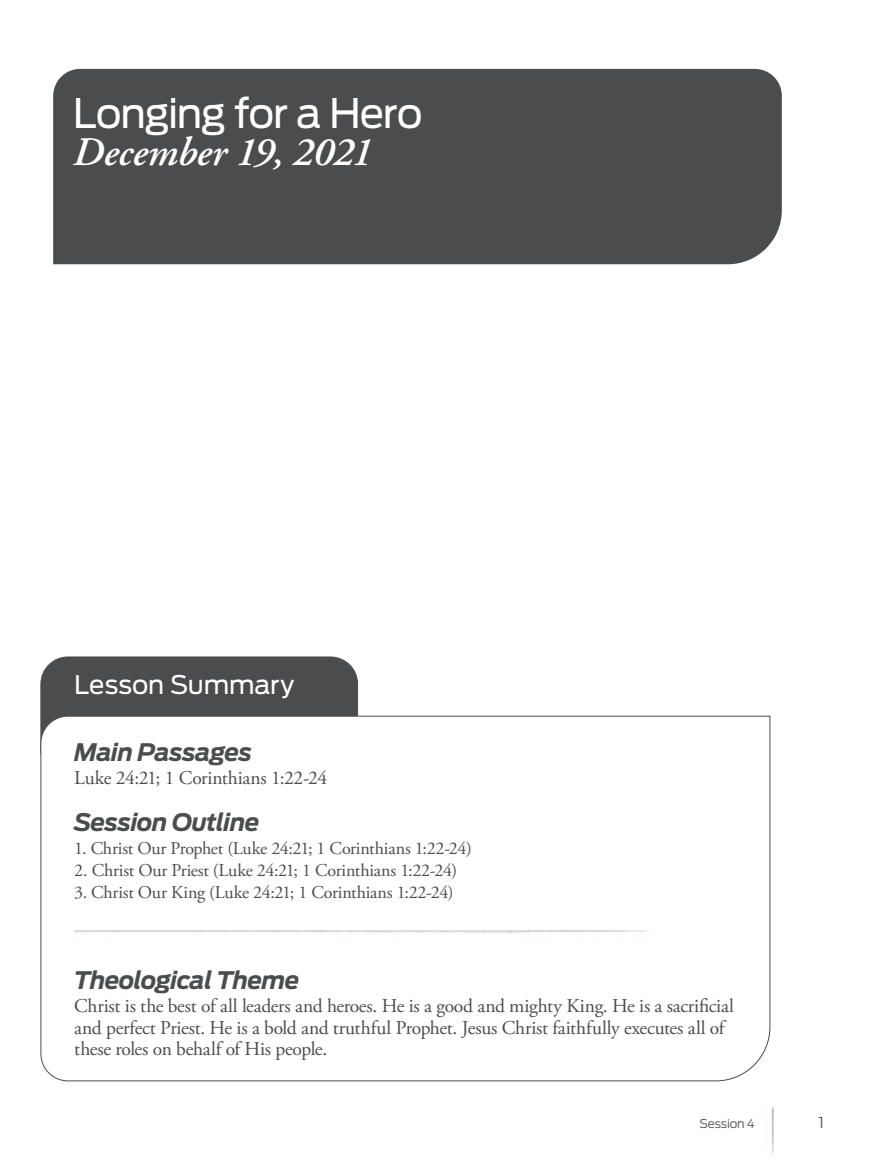
<style>
.page{position:relative;width:878px;height:1175px;background:#fff}
.page>*{position:absolute;margin:0;border:0;box-sizing:border-box;transform-origin:0 0}
.head1{font:40.5px "Antenna";letter-spacing:-.03em;color:#fff}
.header3{font:italic 600 40.5px "Adobe Garamond Pro";letter-spacing:-.01em;color:#fff}
.header2{font:25.5px "Antenna";letter-spacing:-.005em;color:#fff}
.subhead2{font:italic 700 24px "Antenna";letter-spacing:-.025em;color:#4b4c4d}
.body2{font:19.5px/21.8px "Adobe Garamond Pro";letter-spacing:-.015em;color:#4b4c4d}
.body_no_indent{font:18px "Adobe Garamond Pro";letter-spacing:-.015em;color:#4b4c4d}
.t1{font:300 15px "Antenna";color:#4b4c4d}
.t2{font:300 12px "Antenna";letter-spacing:-.01em;color:#4b4c4d}
</style>
<div class="page">
<img style="left:771px;top:1107px;width:3px;height:47px">
<div style="left:41px;top:657px;width:316px;height:120px;background:#4b4c4d;border-radius:27px"></div>
<div style="left:53px;top:69px;width:728px;height:195px;background:#4b4c4d"></div>
<svg style="left:40px;top:715px;width:730px;height:366px"></svg>
<div style="left:73px;top:100px;width:698px;height:134px;background:#4b4c4d"></div>
<img style="left:74px;top:916px;width:645px;height:25px">
<p class="head1" style="left:73px;top:89px;width:351px">Longing for a Hero</p>
<p class="header3" style="left:73px;top:129px;width:300px">December 19, 2021</p>
<p class="header2" style="left:74px;top:669px;width:221px">Lesson Summary</p>
<p class="subhead2" style="left:74px;top:737px;width:179px">Main Passages</p>
<p class="body2" style="left:74px;top:767px;width:254px">Luke 24:21; 1 Corinthians 1:22-24</p>
<p class="subhead2" style="left:74px;top:808px;width:187px">Session Outline</p>
<p class="body_no_indent" style="left:74px;top:837px;width:399px">1. Christ Our Prophet (Luke 24:21; 1 Corinthians 1:22-24)</p>
<p class="body_no_indent" style="left:74px;top:859px;width:384px">2. Christ Our Priest (Luke 24:21; 1 Corinthians 1:22-24)</p>
<p class="body_no_indent" style="left:74px;top:881px;width:381px">3. Christ Our King (Luke 24:21; 1 Corinthians 1:22-24)</p>
<p class="subhead2" style="left:74px;top:965px;width:227px">Theological Theme</p>
<p class="body2" style="left:74px;top:995px;width:661px">Christ is the best of all leaders and heroes. He is a good and mighty King. He is a sacrificial and perfect Priest. He is a bold and truthful Prophet. Jesus Christ faithfully executes all of these roles on behalf of His people.</p>
<p class="t2" style="left:699px;top:1116px;width:57px">Session 4</p>
<p class="t1" style="left:818px;top:1113px;width:7px">1</p>
</div>
